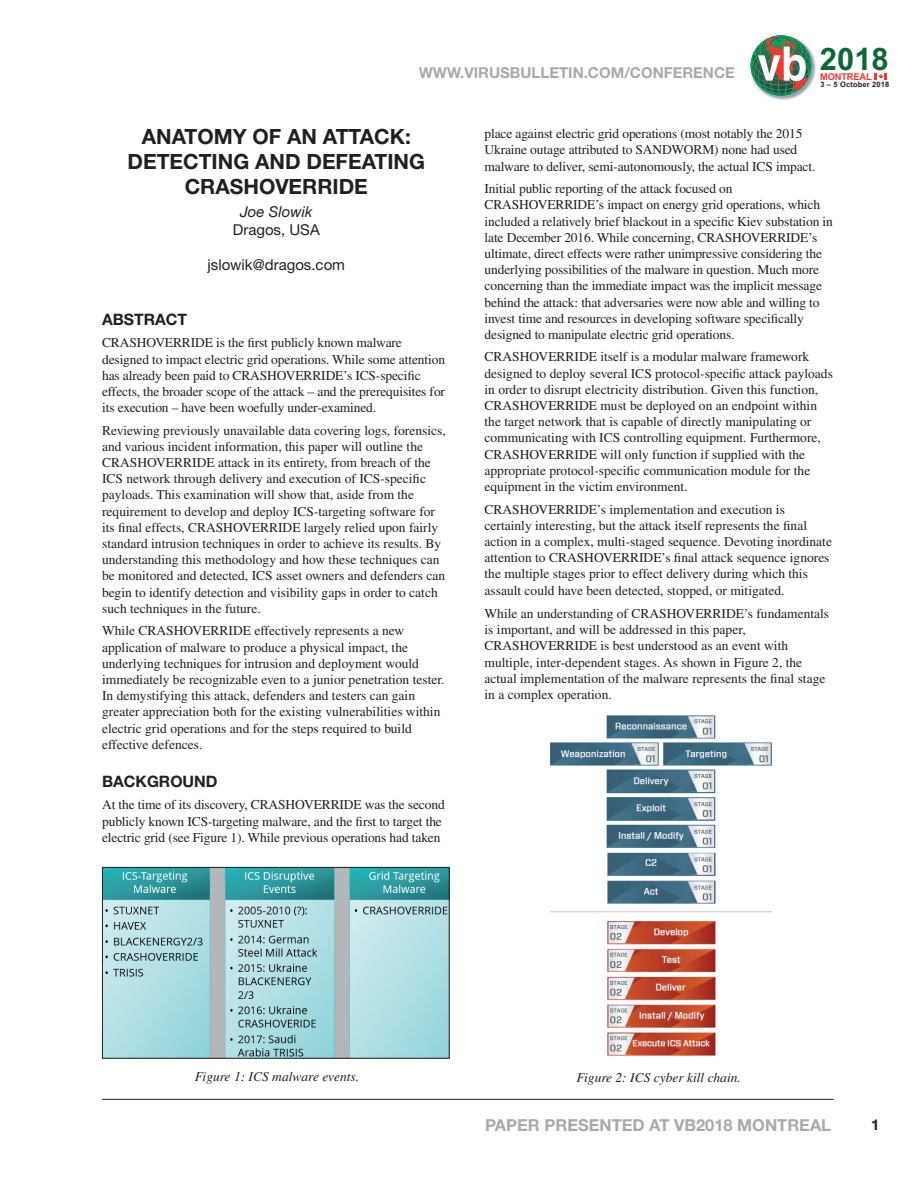
<style>
.page{position:relative;width:918px;height:1188px;background:#fff}
.page>*{position:absolute;margin:0;border:0;box-sizing:border-box;transform-origin:0 0}
.t1{font:700 30.9px "Arial";color:#0d6736}
.t2{font:700 21px/25.2px "Helvetica Neue";color:#231f20;text-align:center}
.t3{font:700 16.5px "Helvetica Neue";color:#a8a9ad}
.t4{font:700 15.75px "Helvetica Neue";color:#231f20}
.t5{font:700 15px "Helvetica Neue";color:#a8a9ad}
.t6{font:15px "Helvetica Neue";color:#231f20}
.t7{font:italic 15px "Helvetica Neue";color:#231f20}
.t8{font:700 15px "Helvetica Neue";color:#231f20}
.t9{font:13.5px/16.2px "Times";color:#231f20}
.t10{font:italic 13.5px "Times";color:#231f20}
.t11{font:700 9.45px "Arial";letter-spacing:-.025em;color:#ee3b32}
.t12{font:700 7.5px "Arial";letter-spacing:.02em;color:#231f20}
</style>
<div class="page">
<hr style="left:102px;top:1099px;width:731px;height:1px;background:#231f20">
<img style="left:766px;top:35px;width:50px;height:65px">
<svg style="left:750px;top:36px;width:62px;height:59px"></svg>
<svg style="left:875px;top:73px;width:12px;height:7px"></svg>
<div style="left:878px;top:73px;width:6px;height:7px;background:#fff"></div>
<svg style="left:878px;top:73px;width:6px;height:6px"></svg>
<img style="left:550px;top:715px;width:222px;height:341px">
<img style="left:104px;top:869px;width:344px;height:188px">
<div style="left:102px;top:867px;width:348px;height:192px;border:1px solid #231f20"></div>
<h1 class="t1" style="left:820px;top:37px;width:70px">2018</h1>
<p class="t12" style="left:820px;top:79px;width:70px">3 – 5 October 2018</p>
<p class="t5" style="left:419px;top:63px;width:318px">WWW.VIRUSBULLETIN.COM/CONFERENCE</p>
<p class="t11" style="left:820px;top:70px;width:53px">MONTREAL</p>
<h2 class="t2" style="left:128px;top:123px;width:299px">ANATOMY OF AN ATTACK:<br>DETECTING AND DEFEATING<br>CRASHOVERRIDE</h2>
<p class="t7" style="left:240px;top:202px;width:74px">Joe Slowik</p>
<p class="t6" style="left:233px;top:220px;width:88px">Dragos, USA</p>
<p class="t6" style="left:208px;top:255px;width:139px">jslowik@dragos.com</p>
<p class="t4" style="left:102px;top:309px;width:87px">ABSTRACT</p>
<p class="t9" style="left:102px;top:335px;width:345px">CRASHOVERRIDE is the first publicly known malware designed to impact electric grid operations. While some attention has already been paid to CRASHOVERRIDE’s ICS-specific effects, the broader scope of the attack – and the prerequisites for its execution – have been woefully under-examined.</p>
<p class="t9" style="left:102px;top:422px;width:345px">Reviewing previously unavailable data covering logs, forensics, and various incident information, this paper will outline the CRASHOVERRIDE attack in its entirety, from breach of the ICS network through delivery and execution of ICS-specific payloads. This examination will show that, aside from the requirement to develop and deploy ICS-targeting software for its final effects, CRASHOVERRIDE largely relied upon fairly standard intrusion techniques in order to achieve its results. By understanding this methodology and how these techniques can be monitored and detected, ICS asset owners and defenders can begin to identify detection and visibility gaps in order to catch such techniques in the future.</p>
<p class="t9" style="left:102px;top:623px;width:344px">While CRASHOVERRIDE effectively represents a new application of malware to produce a physical impact, the underlying techniques for intrusion and deployment would immediately be recognizable even to a junior penetration tester.<br>In demystifying this attack, defenders and testers can gain greater appreciation both for the existing vulnerabilities within electric grid operations and for the steps required to build effective defences.</p>
<p class="t4" style="left:102px;top:772px;width:117px">BACKGROUND</p>
<p class="t9" style="left:102px;top:797px;width:344px">At the time of its discovery, CRASHOVERRIDE was the second publicly known ICS-targeting malware, and the first to target the electric grid (see Figure 1). While previous operations had taken</p>
<p class="t9" style="left:485px;top:125px;width:332px">place against electric grid operations (most notably the 2015<br>Ukraine outage attributed to SANDWORM) none had used malware to deliver, semi-autonomously, the actual ICS impact.</p>
<p class="t9" style="left:485px;top:180px;width:350px">Initial public reporting of the attack focused on CRASHOVERRIDE’s impact on energy grid operations, which included a relatively brief blackout in a specific Kiev substation in late December 2016. While concerning, CRASHOVERRIDE’s ultimate, direct effects were rather unimpressive considering the underlying possibilities of the malware in question. Much more concerning than the immediate impact was the implicit message behind the attack: that adversaries were now able and willing to invest time and resources in developing software specifically designed to manipulate electric grid operations.</p>
<p class="t9" style="left:485px;top:349px;width:350px">CRASHOVERRIDE itself is a modular malware framework designed to deploy several ICS protocol-specific attack payloads in order to disrupt electricity distribution. Given this function, CRASHOVERRIDE must be deployed on an endpoint within the target network that is capable of directly manipulating or communicating with ICS controlling equipment. Furthermore, CRASHOVERRIDE will only function if supplied with the appropriate protocol-specific communication module for the equipment in the victim environment.</p>
<p class="t9" style="left:485px;top:501px;width:349px">CRASHOVERRIDE’s implementation and execution is certainly interesting, but the attack itself represents the final action in a complex, multi-staged sequence. Devoting inordinate attention to CRASHOVERRIDE’s final attack sequence ignores the multiple stages prior to effect delivery during which this assault could have been detected, stopped, or mitigated.</p>
<p class="t9" style="left:485px;top:605px;width:346px">While an understanding of CRASHOVERRIDE’s fundamentals is important, and will be addressed in this paper, CRASHOVERRIDE is best understood as an event with multiple, inter-dependent stages. As shown in Figure 2, the actual implementation of the malware represents the final stage in a complex operation.</p>
<p class="t10" style="left:195px;top:1069px;width:166px">Figure 1: ICS malware events.</p>
<p class="t10" style="left:577px;top:1070px;width:166px">Figure 2: ICS cyber kill chain.</p>
<p class="t3" style="left:485px;top:1115px;width:347px">PAPER PRESENTED AT VB2018 MONTREAL</p>
<p class="t8" style="left:871px;top:1115px;width:10px">1</p>
</div>
